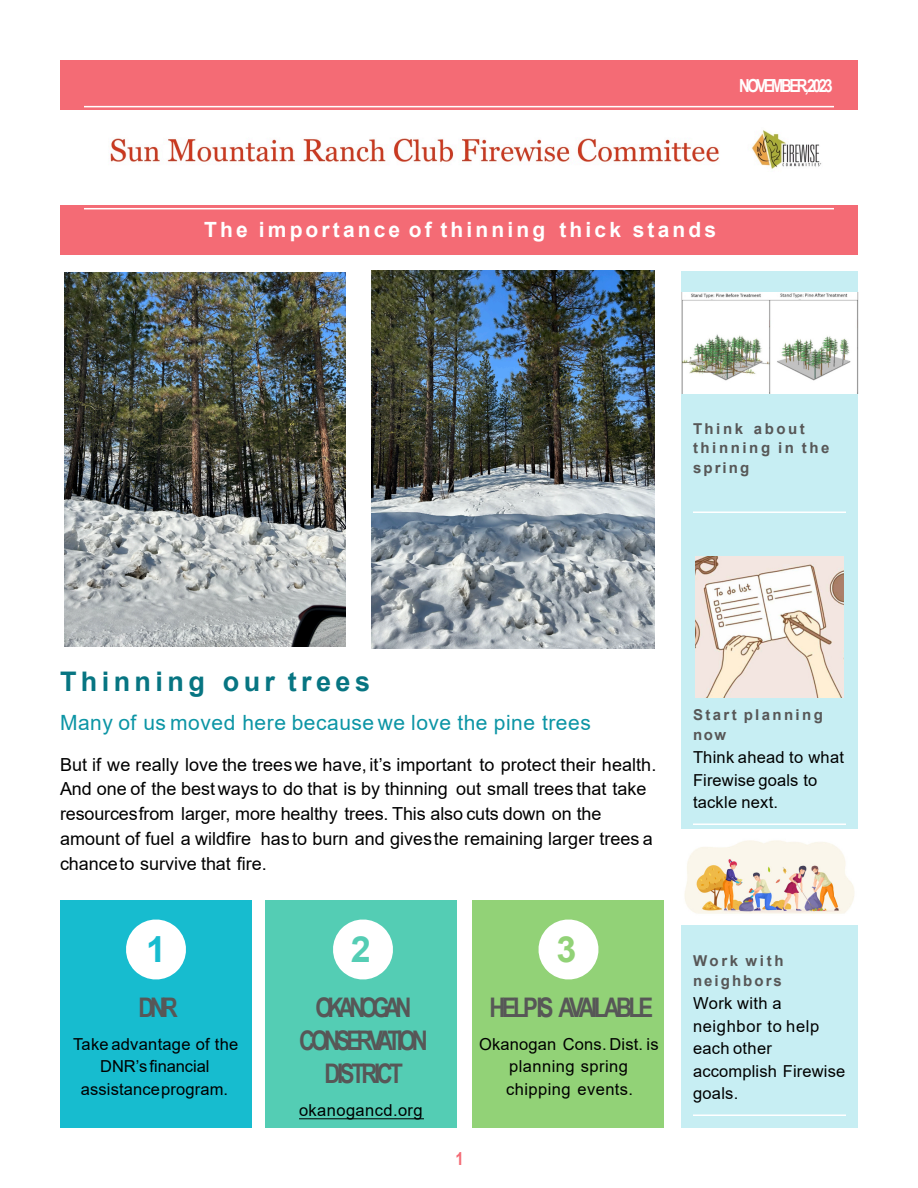
<style>
.page{position:relative;width:918px;height:1188px;background:#fff}
.page>*{position:absolute;margin:0;border:0;box-sizing:border-box;transform-origin:0 0}
.t1{font:700 36px "Arial";color:#17bccf}
.t2{font:700 36px "Arial";color:#54cdb4}
.t3{font:700 36px "Arial";color:#92d277}
.t4{font:700 27px "Arial";letter-spacing:.165em;color:#077582}
.t5{font:700 27px "Arial Narrow";letter-spacing:-.155em;color:#575757}
.t6{font:700 27px "Arial Narrow";letter-spacing:-.135em;color:#575757}
.t7{font:700 27px "Arial Narrow";letter-spacing:-.19em;color:#575757}
.t8{font:700 27px "Arial Narrow";letter-spacing:-.125em;color:#575757}
.t9{font:21px "Arial";letter-spacing:.025em;color:#0c95a5}
.t10{font:700 21px "Arial";letter-spacing:.15em;color:#fff}
.t11{font:18px "Arial";color:#000}
.t12{font:700 18px "Arial Narrow";letter-spacing:-.135em;color:#fff}
.t13{font:700 18px "Arial Narrow";color:#f46b75}
.t14{font:16.5px "Arial";letter-spacing:.015em;color:#000}
.t15{font:16.5px "Arial";letter-spacing:.04em;color:#000}
.t16{font:16.5px "Arial";letter-spacing:-.005em;color:#000}
.t17{font:700 15px "Arial";letter-spacing:.16em;color:#575757}
.t18{font:700 15px "Arial";letter-spacing:.135em;color:#575757}
.t19{font:700 15px "Arial";letter-spacing:.18em;color:#575757}
</style>
<div class="page">
<div style="left:60px;top:60px;width:798px;height:195px;background:#f46b75"></div>
<div style="left:681px;top:272px;width:177px;height:856px;background:#c7eef3"></div>
<div style="left:60px;top:900px;width:192px;height:228px;background:#17bccf"></div>
<svg style="left:126px;top:919px;width:60px;height:61px"></svg>
<div style="left:266px;top:900px;width:192px;height:228px;background:#54cdb4"></div>
<hr style="left:693px;top:512px;width:153px;height:1px;background:#fff">
<hr style="left:693px;top:824px;width:153px;height:1px;background:#fff">
<hr style="left:693px;top:1114px;width:153px;height:2px;background:#fff">
<hr style="left:299px;top:1118px;width:125px;height:1px;background:#000">
<svg style="left:333px;top:919px;width:60px;height:61px"></svg>
<div style="left:472px;top:900px;width:192px;height:228px;background:#92d277"></div>
<svg style="left:538px;top:919px;width:61px;height:61px"></svg>
<hr style="left:84px;top:208px;width:750px;height:1px;background:#fff">
<hr style="left:84px;top:106px;width:750px;height:1px;background:#fff">
<img style="left:60px;top:110px;width:798px;height:95px">
<img style="left:681px;top:830px;width:177px;height:94px">
<img style="left:65px;top:273px;width:280px;height:374px">
<img style="left:372px;top:271px;width:283px;height:377px">
<img style="left:695px;top:557px;width:149px;height:140px">
<img style="left:681px;top:292px;width:177px;height:101px">
<p class="t12" style="left:739px;top:79px;width:95px">NOVEMBER,2023</p>
<p class="t10" style="left:204px;top:222px;width:514px">The importance of thinning thick stands</p>
<p class="t17" style="left:693px;top:423px;width:113px">Think about</p>
<p class="t17" style="left:693px;top:442px;width:138px">thinning in the</p>
<p class="t17" style="left:693px;top:462px;width:58px">spring</p>
<p class="t4" style="left:60px;top:672px;width:312px">Thinning our trees</p>
<p class="t9" style="left:60px;top:714px;width:532px">Many of us moved here because we love the pine trees</p>
<p class="t11" style="left:60px;top:757px;width:598px">But if we really love the trees we have, it’s important to protect their health.</p>
<p class="t11" style="left:60px;top:782px;width:588px">And one of the best ways to do that is by thinning out small trees that take</p>
<p class="t11" style="left:60px;top:807px;width:543px">resources from larger, more healthy trees. This also cuts down on the</p>
<p class="t11" style="left:60px;top:832px;width:594px">amount of fuel a wildfire has to burn and gives the remaining larger trees a</p>
<p class="t11" style="left:60px;top:856px;width:208px">chance to survive that fire.</p>
<p class="t1" style="left:146px;top:936px;width:22px">1</p>
<p class="t5" style="left:139px;top:998px;width:41px">DNR</p>
<p class="t14" style="left:73px;top:1038px;width:167px">Take advantage of the</p>
<p class="t16" style="left:100px;top:1060px;width:111px">DNR’s financial</p>
<p class="t14" style="left:81px;top:1083px;width:149px">assistance program.</p>
<p class="t2" style="left:351px;top:936px;width:22px">2</p>
<p class="t7" style="left:316px;top:998px;width:97px">OKANOGAN</p>
<p class="t5" style="left:299px;top:1031px;width:130px">CONSERVATION</p>
<p class="t8" style="left:325px;top:1064px;width:80px">DISTRICT</p>
<p class="t14" style="left:299px;top:1104px;width:125px">okanogancd.org</p>
<p class="t3" style="left:557px;top:936px;width:22px">3</p>
<p class="t6" style="left:490px;top:998px;width:165px">HELP IS AVAILABLE</p>
<p class="t14" style="left:479px;top:1038px;width:181px">Okanogan Cons. Dist. is</p>
<p class="t14" style="left:509px;top:1060px;width:120px">planning spring</p>
<p class="t14" style="left:506px;top:1083px;width:129px">chipping events.</p>
<p class="t13" style="left:456px;top:1152px;width:10px">1</p>
<p class="t17" style="left:693px;top:709px;width:131px">Start planning</p>
<p class="t17" style="left:693px;top:729px;width:35px">now</p>
<p class="t14" style="left:693px;top:751px;width:153px">Think ahead to what</p>
<p class="t14" style="left:693px;top:774px;width:126px">Firewise goals to</p>
<p class="t14" style="left:693px;top:796px;width:87px">tackle next.</p>
<p class="t19" style="left:693px;top:955px;width:92px">Work with</p>
<p class="t18" style="left:693px;top:975px;width:90px">neighbors</p>
<p class="t14" style="left:693px;top:997px;width:90px">Work with a</p>
<p class="t15" style="left:693px;top:1020px;width:128px">neighbor to help</p>
<p class="t14" style="left:693px;top:1042px;width:81px">each other</p>
<p class="t14" style="left:693px;top:1065px;width:154px">accomplish Firewise</p>
<p class="t14" style="left:693px;top:1087px;width:47px">goals.</p>
</div>
